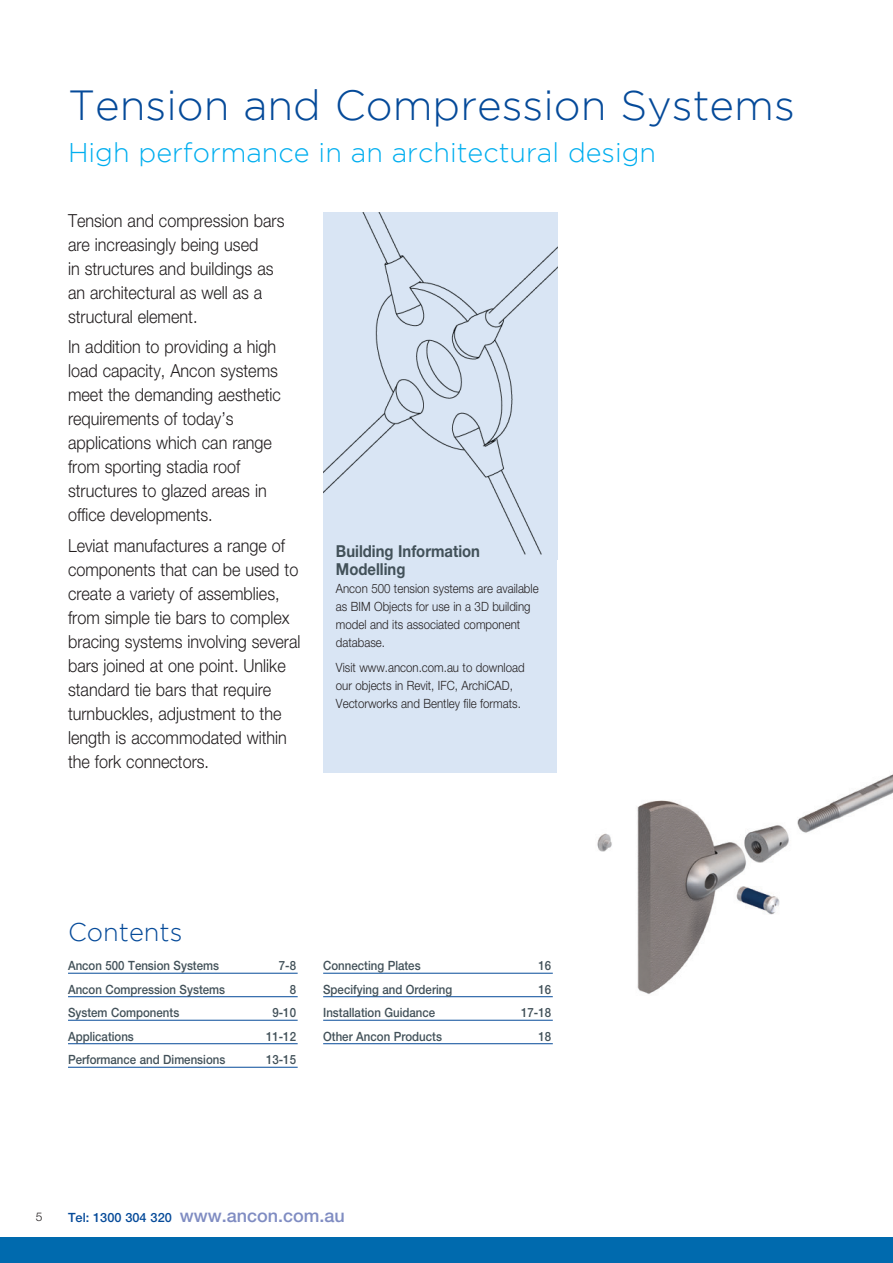
<style>
.page{position:relative;width:893px;height:1263px;background:#fff}
.page>*{position:absolute;margin:0;border:0;box-sizing:border-box;transform-origin:0 0}
.t1{font:300 42px "Gotham";color:#054a99}
.t2{font:300 27px "Gotham";color:#00aeef}
.t3{font:300 25.5px "Gotham";color:#054a99}
.t4{font:300 18px/24px "Helvetica Neue";color:#231f20;scale:.9 1}
.t5{font:500 18px "Helvetica Neue";color:#7f8cc2}
.t6{font:700 16.5px/18px "Helvetica Neue";color:#425159;scale:.9 1}
.t7{font:500 12.75px "Helvetica Neue";color:#425159;scale:.9 1}
.t8{font:300 12.75px/18px "Helvetica Neue";color:#231f20;scale:.9 1}
.t9{font:300 12px "Helvetica Neue";color:#231f20}
.s1{font-size:12.75px;color:#054a99}
</style>
<div class="page">
<img style="left:597px;top:774px;width:296px;height:220px">
<hr style="left:68px;top:973px;width:230px;height:1px;background:#054a99">
<hr style="left:68px;top:996px;width:230px;height:1px;background:#054a99">
<hr style="left:68px;top:1020px;width:230px;height:1px;background:#054a99">
<hr style="left:68px;top:1043px;width:230px;height:1px;background:#054a99">
<hr style="left:68px;top:1067px;width:230px;height:1px;background:#054a99">
<hr style="left:323px;top:973px;width:230px;height:1px;background:#054a99">
<hr style="left:323px;top:996px;width:230px;height:1px;background:#054a99">
<hr style="left:323px;top:1020px;width:230px;height:1px;background:#054a99">
<hr style="left:323px;top:1043px;width:230px;height:1px;background:#054a99">
<div style="left:323px;top:213px;width:234px;height:559px;background:#d9e5f4"></div>
<img style="left:323px;top:213px;width:234px;height:342px">
<div style="left:0;top:1238px;width:893px;height:25px;background:#006aae"></div>
<p class="t1" style="left:68px;top:82px;width:728px">Tension and Compression Systems</p>
<p class="t2" style="left:68px;top:138px;width:590px">High performance in an architectural design</p>
<p class="t4" style="left:68px;top:208px;width:242px">Tension and compression bars are increasingly being used<br>in structures and buildings as an architectural as well as a structural element.</p>
<p class="t4" style="left:68px;top:334px;width:238px">In addition to providing a high load capacity, Ancon systems meet the demanding aesthetic requirements of today’s applications which can range from sporting stadia roof structures to glazed areas in office developments.</p>
<p class="t4" style="left:68px;top:533px;width:260px">Leviat manufactures a range of components that can be used to create a variety of assemblies, from simple tie bars to complex bracing systems involving several bars joined at one point. Unlike standard tie bars that require turnbuckles, adjustment to the length is accommodated within the fork connectors.</p>
<p class="t6" style="left:336px;top:542px;width:162px">Building Information<br>Modelling</p>
<p class="t8" style="left:336px;top:579px;width:227px">Ancon 500 tension systems are available as BIM Objects for use in a 3D building model and its associated component database.</p>
<p class="t8" style="left:336px;top:658px;width:211px">Visit www.ancon.com.au to download our objects in Revit, IFC, ArchiCAD,<br>Vectorworks and Bentley file formats.</p>
<p class="t3" style="left:68px;top:918px;width:116px">Contents</p>
<p class="t7" style="left:68px;top:958px;width:169px">Ancon 500 Tension Systems</p>
<p class="t7" style="left:279px;top:958px;width:21px">7-8</p>
<p class="t7" style="left:68px;top:982px;width:176px">Ancon Compression Systems</p>
<p class="t7" style="left:290px;top:982px;width:9px">8</p>
<p class="t7" style="left:68px;top:1005px;width:125px">System Components</p>
<p class="t7" style="left:272px;top:1005px;width:28px">9-10</p>
<p class="t7" style="left:68px;top:1029px;width:75px">Applications</p>
<p class="t7" style="left:266px;top:1029px;width:35px">11-12</p>
<p class="t7" style="left:68px;top:1052px;width:176px">Performance and Dimensions</p>
<p class="t7" style="left:266px;top:1052px;width:35px">13-15</p>
<p class="t7" style="left:323px;top:958px;width:110px">Connecting Plates</p>
<p class="t7" style="left:538px;top:958px;width:16px">16</p>
<p class="t7" style="left:323px;top:982px;width:145px">Specifying and Ordering</p>
<p class="t7" style="left:538px;top:982px;width:16px">16</p>
<p class="t7" style="left:323px;top:1005px;width:126px">Installation Guidance</p>
<p class="t7" style="left:521px;top:1005px;width:35px">17-18</p>
<p class="t7" style="left:323px;top:1029px;width:134px">Other Ancon Products</p>
<p class="t7" style="left:538px;top:1029px;width:16px">18</p>
<p class="t9" style="left:36px;top:1210px;width:8px">5</p>
<p class="t5" style="left:68px;top:1204px;width:278px"><span class="s1">Tel: 1300 304 320</span> www.ancon.com.au</p>
</div>
